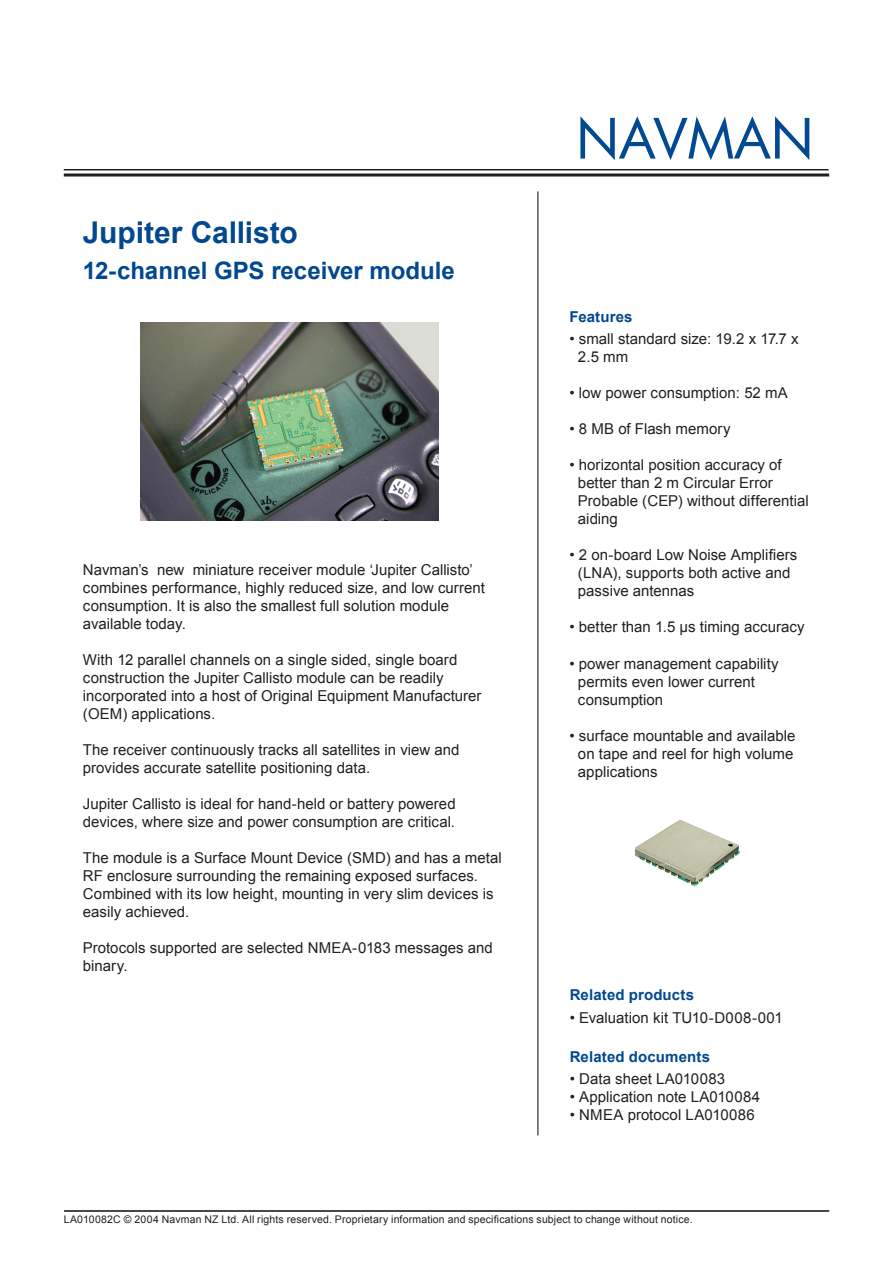
<style>
.page{position:relative;width:893px;height:1263px;background:#fff}
.page>*{position:absolute;margin:0;border:0;box-sizing:border-box;transform-origin:0 0}
.t1{font:700 30px "Arial";letter-spacing:-.005em;color:#014890}
.t2{font:700 24px "Arial";color:#014890}
.t3{font:15px/18px "Arial";color:#231f20}
.t4{font:700 15px "Arial";letter-spacing:.01em;color:#014890}
.t5{font:10.5px "Arial";letter-spacing:.015em;color:#231f20}
</style>
<div class="page">
<hr style="left:64px;top:1210px;width:765px;height:1px;background:#231f20">
<hr style="left:64px;top:1211px;width:765px;height:1px;background:#231f20">
<hr style="left:64px;top:173px;width:765px;height:3px;background:#231f20">
<hr style="left:537px;top:191px;width:1px;height:944px;background:#231f20">
<img style="left:140px;top:322px;width:298px;height:199px">
<img style="left:634px;top:819px;width:106px;height:68px">
<hr style="left:64px;top:169px;width:765px;height:1px;background:#231f20">
<svg style="left:580px;top:116px;width:229px;height:44px"></svg>
<h1 class="t1" style="left:83px;top:212px;width:217px">Jupiter Callisto</h1>
<h2 class="t2" style="left:83px;top:254px;width:373px">12-channel GPS receiver module</h2>
<p class="t3" style="left:83px;top:561px;width:403px">Navman’s new miniature receiver module ‘Jupiter Callisto’ combines performance, highly reduced size, and low current consumption. It is also the smallest full solution module available today.</p>
<p class="t3" style="left:83px;top:651px;width:400px">With 12 parallel channels on a single sided, single board construction the Jupiter Callisto module can be readily incorporated into a host of Original Equipment Manufacturer (OEM) applications.</p>
<p class="t3" style="left:83px;top:741px;width:378px">The receiver continuously tracks all satellites in view and provides accurate satellite positioning data.</p>
<p class="t3" style="left:83px;top:795px;width:374px">Jupiter Callisto is ideal for hand-held or battery powered devices, where size and power consumption are critical.</p>
<p class="t3" style="left:83px;top:849px;width:420px">The module is a Surface Mount Device (SMD) and has a metal RF enclosure surrounding the remaining exposed surfaces.<br>Combined with its low height, mounting in very slim devices is easily achieved.</p>
<p class="t3" style="left:83px;top:939px;width:411px">Protocols supported are selected NMEA-0183 messages and binary.</p>
<p class="t4" style="left:569px;top:307px;width:65px">Features</p>
<p class="t3" style="left:578px;top:330px;width:222px;text-indent:-9px">• small standard size: 19.2 x 17.7 x<br>2.5 mm</p>
<p class="t3" style="left:569px;top:384px;width:220px">• low power consumption: 52 mA</p>
<p class="t3" style="left:569px;top:420px;width:163px">• 8 MB of Flash memory</p>
<p class="t3" style="left:578px;top:456px;width:232px;text-indent:-9px">• horizontal position accuracy of better than 2 m Circular Error<br>Probable (CEP) without differential aiding</p>
<p class="t3" style="left:578px;top:546px;width:221px;text-indent:-9px">• 2 on-board Low Noise Amplifiers (LNA), supports both active and passive antennas</p>
<p class="t3" style="left:569px;top:618px;width:237px">• better than 1.5 μs timing accuracy</p>
<p class="t3" style="left:578px;top:654px;width:202px;text-indent:-9px">• power management capability permits even lower current consumption</p>
<p class="t3" style="left:578px;top:726px;width:219px;text-indent:-9px">• surface mountable and available on tape and reel for high volume applications</p>
<p class="t4" style="left:570px;top:985px;width:126px">Related products</p>
<p class="t3" style="left:570px;top:1008px;width:215px">• Evaluation kit TU10-D008-001</p>
<p class="t4" style="left:570px;top:1047px;width:142px">Related documents</p>
<p class="t3" style="left:570px;top:1070px;width:157px">• Data sheet LA010083</p>
<p class="t3" style="left:570px;top:1088px;width:192px">• Application note LA010084</p>
<p class="t3" style="left:570px;top:1106px;width:187px">• NMEA protocol LA010086</p>
<p class="t5" style="left:64px;top:1212px;width:630px">LA010082C © 2004 Navman NZ Ltd. All rights reserved. Proprietary information and specifications subject to change without notice.</p>
</div>
